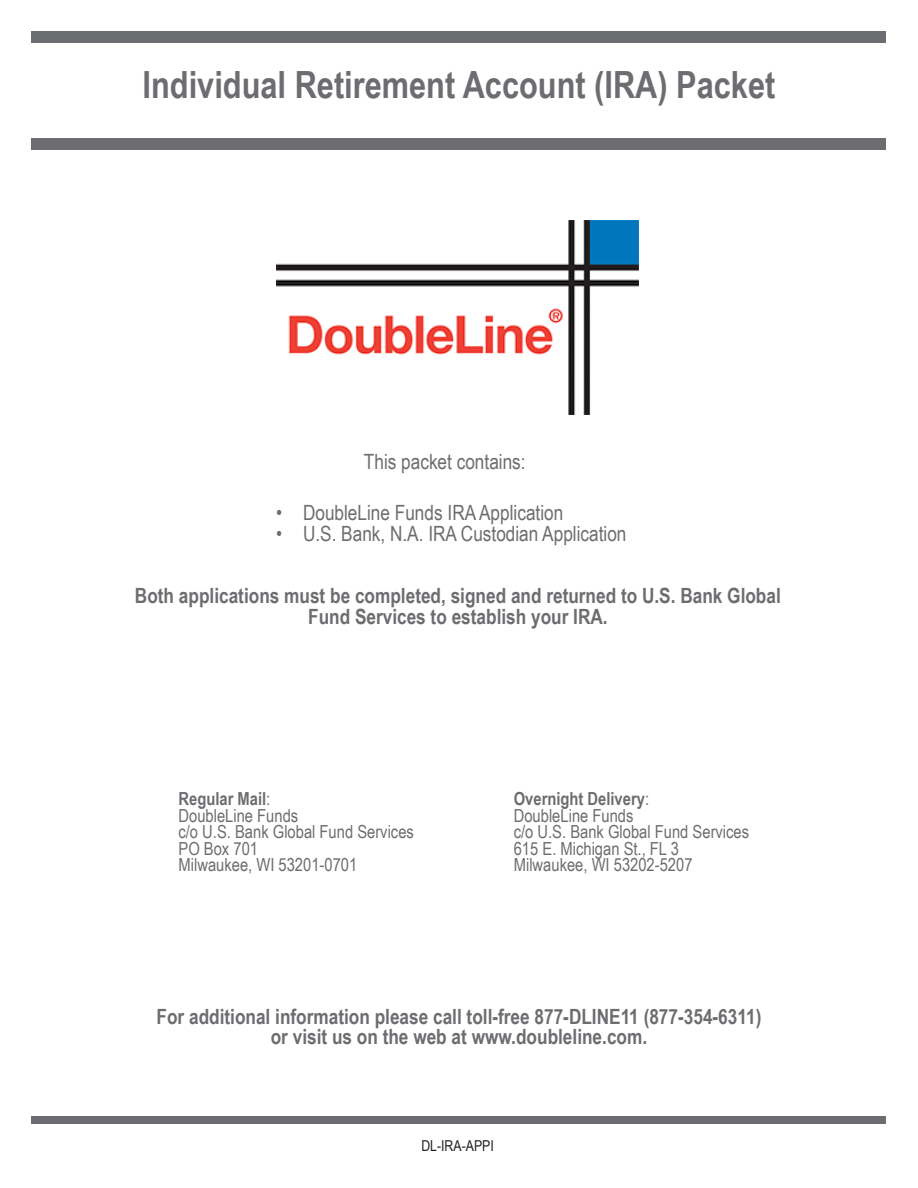
<style>
.page{position:relative;width:918px;height:1188px;background:#fff}
.page>*{position:absolute;margin:0;border:0;box-sizing:border-box;transform-origin:0 0}
.t1{font:700 37.5px "Arial Narrow";color:#6c6d70}
.t2{font:700 21px/21px "Arial Narrow";color:#6c6d70;text-align:center}
.t3{font:21px "Arial Narrow";color:#6c6d70}
.t4{font:18px "Arial Narrow";color:#6c6d70}
.t5{font:700 18px "Arial Narrow";color:#6c6d70}
.t6{font:15px "Arial Narrow";color:#231f20}
.s1{font-weight:400}
</style>
<div class="page">
<div style="left:32px;top:138px;width:854px;height:11px;background:#6c6d70"></div>
<div style="left:32px;top:32px;width:854px;height:11px;background:#6c6d70"></div>
<div style="left:32px;top:1116px;width:854px;height:8px;background:#6c6d70"></div>
<img style="left:276px;top:221px;width:363px;height:194px">
<p class="t1" style="left:143px;top:57px;width:634px">Individual Retirement Account (IRA) Packet</p>
<p class="t3" style="left:364px;top:446px;width:163px">This packet contains:</p>
<p class="t3" style="left:276px;top:497px;width:289px">• DoubleLine Funds IRA Application</p>
<p class="t3" style="left:276px;top:518px;width:352px">• U.S. Bank, N.A. IRA Custodian Application</p>
<p class="t2" style="left:135px;top:584px;width:647px">Both applications must be completed, signed and returned to U.S. Bank Global<br>Fund Services to establish your IRA.</p>
<p class="t5" style="left:178px;top:785px;width:93px">Regular Mail<span class="s1">:</span></p>
<p class="t4" style="left:178px;top:802px;width:121px">DoubleLine Funds</p>
<p class="t4" style="left:178px;top:819px;width:237px">c/o U.S. Bank Global Fund Services</p>
<p class="t4" style="left:178px;top:835px;width:81px">PO Box 701</p>
<p class="t4" style="left:178px;top:852px;width:180px">Milwaukee, WI 53201-0701</p>
<p class="t5" style="left:514px;top:785px;width:137px">Overnight Delivery<span class="s1">:</span></p>
<p class="t4" style="left:514px;top:802px;width:121px">DoubleLine Funds</p>
<p class="t4" style="left:514px;top:819px;width:237px">c/o U.S. Bank Global Fund Services</p>
<p class="t4" style="left:514px;top:835px;width:167px">615 E. Michigan St., FL 3</p>
<p class="t4" style="left:514px;top:852px;width:180px">Milwaukee, WI 53202-5207</p>
<p class="t2" style="left:157px;top:1005px;width:606px">For additional information please call toll-free 877-DLINE11 (877-354-6311)</p>
<p class="t2" style="left:271px;top:1025px;width:378px">or visit us on the web at www.doubleline.com.</p>
<p class="t6" style="left:421px;top:1135px;width:74px">DL-IRA-APPI</p>
</div>
